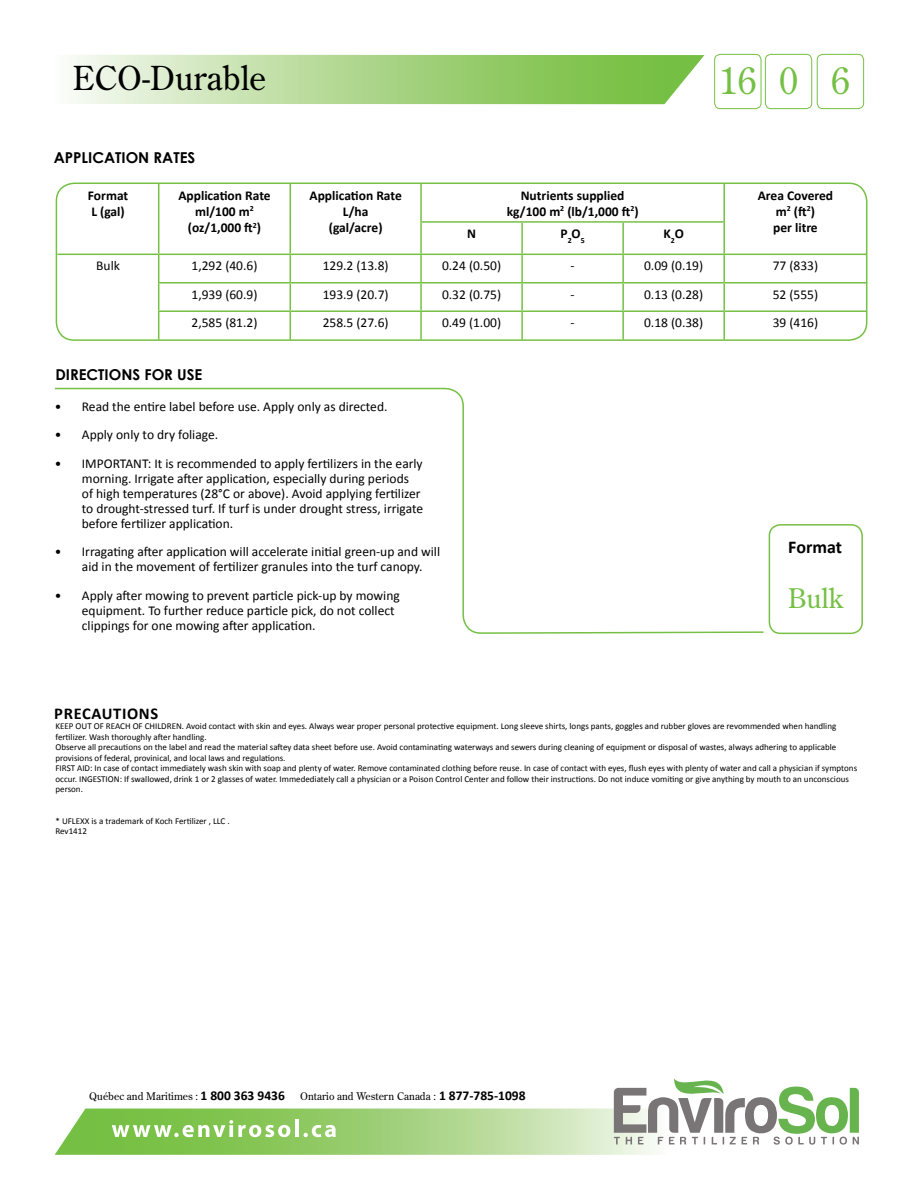
<style>
.page{position:relative;width:918px;height:1188px;background:#fff}
.page>*{position:absolute;margin:0;border:0;box-sizing:border-box;transform-origin:0 0}
.t1{font:37.2px "Century Old Style Std";color:#75c044}
.t2{font:33px "Century Old Style Std";color:#000}
.t3{font:27px "Century Old Style Std";color:#75c044}
.t4{font:700 18px "Calibri";color:#000}
.t5{font:700 16.5px "Calibri";letter-spacing:.04em;color:#000}
.t6{font:700 15px "Century Gothic";color:#000}
.t7{font:13.5px/15px "Calibri";color:#000}
.t8{font:700 13.5px/16.2px "Calibri";color:#000;text-align:center}
.t9{font:10.5px "Century Old Style Std";color:#000}
.t10{font:9px/10.5px "Calibri";color:#000}
.s1{font-family:"Calibri";font-weight:700;font-size:13.5px}
</style>
<div class="page">
<svg style="left:54px;top:387px;width:710px;height:247px"></svg>
<svg style="left:71px;top:55px;width:633px;height:49px"></svg>
<div style="left:714px;top:54px;width:47px;height:55px;border:1px solid #75c044;border-radius:6px"></div>
<div style="left:765px;top:54px;width:47px;height:55px;border:1px solid #75c044;border-radius:6px"></div>
<div style="left:817px;top:54px;width:47px;height:55px;border:1px solid #75c044;border-radius:6px"></div>
<div style="left:769px;top:524px;width:94px;height:110px;border:2px solid #75c044;border-radius:11px"></div>
<svg style="left:55px;top:1078px;width:804px;height:77px"></svg>
<hr style="left:158px;top:184px;width:1px;height:38px;background:#75c044">
<hr style="left:290px;top:184px;width:1px;height:38px;background:#75c044">
<hr style="left:158px;top:222px;width:1px;height:32px;background:#75c044">
<hr style="left:290px;top:222px;width:1px;height:32px;background:#75c044">
<hr style="left:420px;top:184px;width:2px;height:37px;background:#75c044">
<hr style="left:723px;top:184px;width:2px;height:37px;background:#75c044">
<hr style="left:420px;top:221px;width:102px;height:2px;background:#75c044">
<hr style="left:420px;top:223px;width:2px;height:31px;background:#75c044">
<hr style="left:522px;top:221px;width:101px;height:2px;background:#75c044">
<hr style="left:521px;top:223px;width:2px;height:31px;background:#75c044">
<hr style="left:623px;top:221px;width:102px;height:2px;background:#75c044">
<hr style="left:622px;top:223px;width:2px;height:31px;background:#75c044">
<hr style="left:723px;top:223px;width:2px;height:31px;background:#75c044">
<hr style="left:57px;top:254px;width:102px;height:1px;background:#75c044">
<hr style="left:159px;top:254px;width:131px;height:1px;background:#75c044">
<hr style="left:290px;top:254px;width:131px;height:1px;background:#75c044">
<hr style="left:421px;top:254px;width:101px;height:1px;background:#75c044">
<hr style="left:420px;top:255px;width:2px;height:27px;background:#75c044">
<hr style="left:522px;top:254px;width:101px;height:1px;background:#75c044">
<hr style="left:521px;top:255px;width:2px;height:27px;background:#75c044">
<hr style="left:623px;top:254px;width:101px;height:1px;background:#75c044">
<hr style="left:622px;top:255px;width:2px;height:27px;background:#75c044">
<hr style="left:724px;top:254px;width:143px;height:1px;background:#75c044">
<hr style="left:723px;top:255px;width:2px;height:27px;background:#75c044">
<hr style="left:158px;top:282px;width:132px;height:2px;background:#75c044">
<hr style="left:290px;top:282px;width:131px;height:2px;background:#75c044">
<hr style="left:421px;top:282px;width:101px;height:2px;background:#75c044">
<hr style="left:420px;top:284px;width:2px;height:26px;background:#75c044">
<hr style="left:522px;top:282px;width:101px;height:2px;background:#75c044">
<hr style="left:521px;top:284px;width:2px;height:26px;background:#75c044">
<hr style="left:623px;top:282px;width:101px;height:2px;background:#75c044">
<hr style="left:622px;top:284px;width:2px;height:26px;background:#75c044">
<hr style="left:724px;top:282px;width:143px;height:2px;background:#75c044">
<hr style="left:723px;top:284px;width:2px;height:26px;background:#75c044">
<hr style="left:158px;top:310px;width:132px;height:2px;background:#75c044">
<svg style="left:158px;top:255px;width:1px;height:83px"></svg>
<hr style="left:290px;top:310px;width:131px;height:2px;background:#75c044">
<svg style="left:290px;top:255px;width:1px;height:83px"></svg>
<hr style="left:421px;top:310px;width:101px;height:2px;background:#75c044">
<hr style="left:420px;top:312px;width:2px;height:28px;background:#75c044">
<hr style="left:522px;top:310px;width:101px;height:2px;background:#75c044">
<hr style="left:521px;top:312px;width:2px;height:28px;background:#75c044">
<hr style="left:623px;top:310px;width:101px;height:2px;background:#75c044">
<hr style="left:622px;top:312px;width:2px;height:28px;background:#75c044">
<hr style="left:724px;top:310px;width:143px;height:2px;background:#75c044">
<hr style="left:723px;top:312px;width:2px;height:28px;background:#75c044">
<div style="left:56px;top:183px;width:811px;height:158px;border:2px solid #75c044;border-radius:18px"></div>
<h2 class="t2" style="left:73px;top:57px;width:194px">ECO-Durable</h2>
<h1 class="t1" style="left:719px;top:57px;width:132px">160 6</h1>
<h3 class="t6" style="left:54px;top:146px;width:143px">APPLICATION RATES</h3>
<h3 class="t8" style="left:88px;top:187px;width:42px;text-align:left">Format<br>L (gal)</h3>
<h3 class="t8" style="left:178px;top:187px;width:94px">Application Rate ml/100 m<sup>2 </sup>(oz/1,000 ft<sup>2</sup>)</h3>
<h3 class="t8" style="left:310px;top:187px;width:94px">Application Rate<br>L/ha<br>(gal/acre)</h3>
<h3 class="t8" style="left:507px;top:187px;width:133px">Nutrients supplied kg/100 m<sup>2</sup> (lb/1,000 ft<sup>2</sup>)</h3>
<h3 class="t8" style="left:758px;top:187px;width:77px">Area Covered m<sup>2</sup> (ft<sup>2</sup>)<br>per litre</h3>
<h3 class="t8" style="left:467px;top:225px;width:9px">N</h3>
<h3 class="t8" style="left:560px;top:225px;width:26px">P<sub>2</sub>O<sub>5</sub></h3>
<h3 class="t8" style="left:663px;top:225px;width:21px">K<sub>2</sub>O</h3>
<h3 class="t7" style="left:96px;top:258px;width:25px">Bulk</h3>
<h3 class="t7" style="left:192px;top:258px;width:67px">1,292 (40.6)</h3>
<h3 class="t7" style="left:323px;top:258px;width:67px">129.2 (13.8)</h3>
<h3 class="t7" style="left:442px;top:258px;width:61px">0.24 (0.50)</h3>
<h3 class="t7" style="left:571px;top:258px;width:6px">-</h3>
<h3 class="t7" style="left:644px;top:258px;width:61px">0.09 (0.19)</h3>
<h3 class="t7" style="left:773px;top:258px;width:47px">77 (833)</h3>
<h3 class="t7" style="left:192px;top:286px;width:67px">1,939 (60.9)</h3>
<h3 class="t7" style="left:323px;top:286px;width:67px">193.9 (20.7)</h3>
<h3 class="t7" style="left:442px;top:286px;width:61px">0.32 (0.75)</h3>
<h3 class="t7" style="left:571px;top:286px;width:6px">-</h3>
<h3 class="t7" style="left:644px;top:286px;width:61px">0.13 (0.28)</h3>
<h3 class="t7" style="left:773px;top:286px;width:47px">52 (555)</h3>
<h3 class="t7" style="left:192px;top:315px;width:67px">2,585 (81.2)</h3>
<h3 class="t7" style="left:323px;top:315px;width:67px">258.5 (27.6)</h3>
<h3 class="t7" style="left:442px;top:315px;width:61px">0.49 (1.00)</h3>
<h3 class="t7" style="left:571px;top:315px;width:6px">-</h3>
<h3 class="t7" style="left:644px;top:315px;width:61px">0.18 (0.38)</h3>
<h3 class="t7" style="left:773px;top:315px;width:47px">39 (416)</h3>
<h3 class="t6" style="left:55px;top:363px;width:149px">DIRECTIONS FOR USE</h3>
<h3 class="t7" style="left:55px;top:398px;width:334px">• Read the entire label before use. Apply only as directed.</h3>
<h3 class="t7" style="left:55px;top:427px;width:165px">• Apply only to dry foliage.</h3>
<p class="t7" style="left:82px;top:455px;width:343px;text-indent:-27px">• IMPORTANT: It is recommended to apply fertilizers in the early morning. Irrigate after application, especially during periods of high temperatures (28°C or above). Avoid applying fertilizer to drought-stressed turf. If turf is under drought stress, irrigate before fertilizer application.</p>
<h3 class="t7" style="left:82px;top:544px;width:360px;text-indent:-27px">• Irragating after application will accelerate initial green-up and will aid in the movement of fertilizer granules into the turf canopy.</h3>
<h3 class="t7" style="left:82px;top:587px;width:319px;text-indent:-27px">• Apply after mowing to prevent particle pick-up by mowing equipment. To further reduce particle pick, do not collect clippings for one mowing after application.</h3>
<h3 class="t4" style="left:788px;top:536px;width:55px">Format</h3>
<h3 class="t3" style="left:788px;top:581px;width:57px">Bulk</h3>
<h3 class="t5" style="left:54px;top:703px;width:105px">Precautions</h3>
<p class="t10" style="left:56px;top:721px;width:803px">KEEP OUT OF REACH OF CHILDREN. Avoid contact with skin and eyes. Always wear proper personal protective equipment. Long sleeve shirts, longs pants, goggles and rubber gloves are revommended when handling fertilizer. Wash thoroughly after handling.<br>Observe all precautions on the label and read the material saftey data sheet before use. Avoid contaminating waterways and sewers during cleaning of equipment or disposal of wastes, always adhering to applicable provisions of federal, provinical, and local laws and regulations.<br>FIRST AID: In case of contact immediately wash skin with soap and plenty of water. Remove contaminated clothing before reuse. In case of contact with eyes, flush eyes with plenty of water and call a physician if symptons occur. INGESTION: If swallowed, drink 1 or 2 glasses of water. Immedediately call a physician or a Poison Control Center and follow their instructions. Do not induce vomiting or give anything by mouth to an unconscious person.</p>
<p class="t10" style="left:56px;top:815px;width:176px">* UFLEXX is a trademark of Koch Fertilizer , LLC .<br>Rev1412</p>
<p class="t9" style="left:89px;top:1089px;width:438px">Québec and Maritimes : <span class="s1">1 800 363 9436</span> Ontario and Western Canada : <span class="s1">1 877-785-1098</span></p>
</div>
